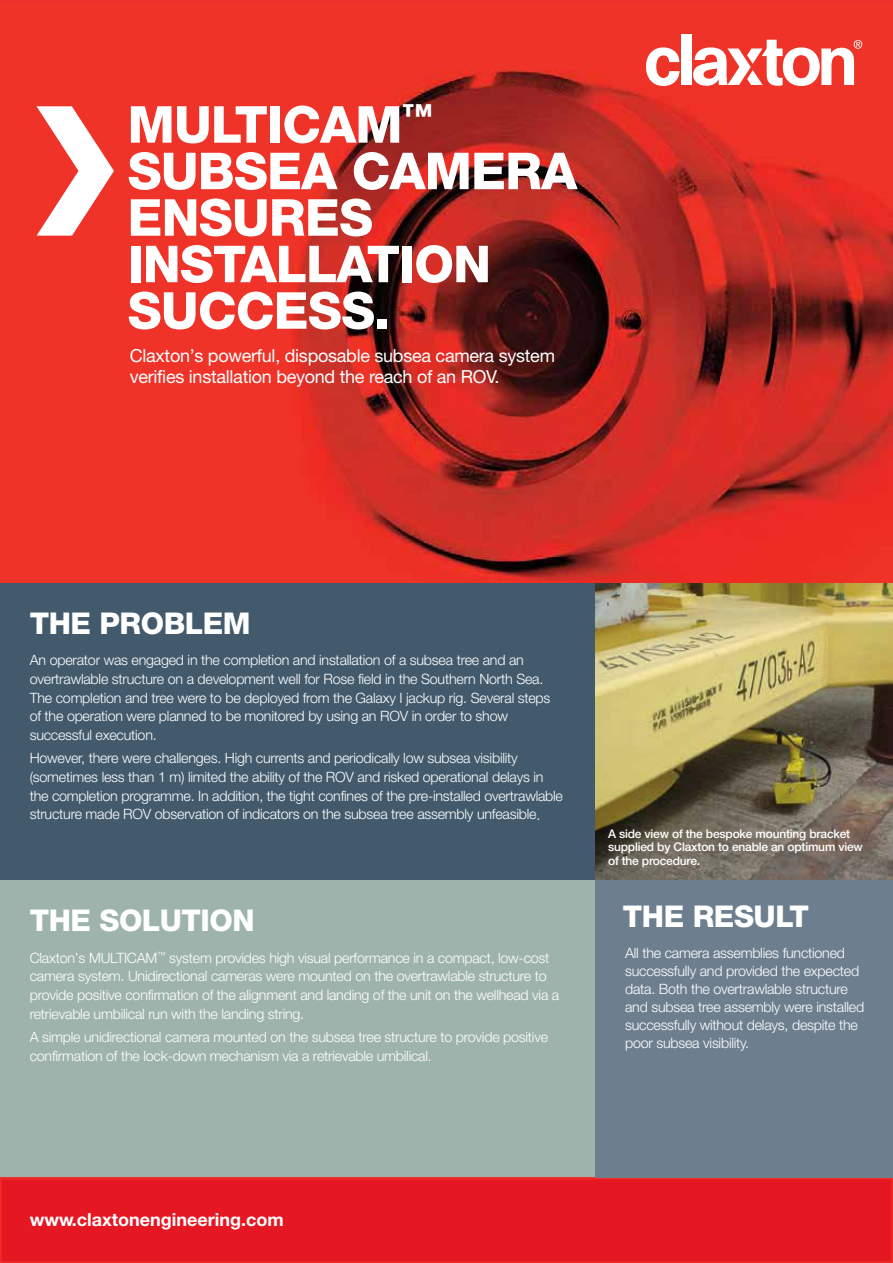
<style>
.page{position:relative;width:893px;height:1263px;background:#fff}
.page>*{position:absolute;margin:0;border:0;box-sizing:border-box;transform-origin:0 0}
.t1{font:800 51px/46.5px "Helvetica Neue";color:#fff}
.t2{font:800 30px "Helvetica Neue";letter-spacing:-.015em;color:#fff}
.t3{font:18px/21px "Helvetica Neue";letter-spacing:-.015em;color:#fff}
.t4{font:700 18px "Helvetica Neue";color:#fff}
.t5{font:300 14.25px/18.8px "Helvetica Neue";letter-spacing:-.015em;color:#fff}
.t6{font:500 12px/13.5px "Helvetica Neue";letter-spacing:-.015em;color:#fff}
</style>
<div class="page">
<div style="left:0;top:583px;width:595px;height:297px;background:#425a6c"></div>
<img style="left:595px;top:583px;width:298px;height:297px">
<div style="left:0;top:880px;width:595px;height:298px;background:#9fb3ad"></div>
<img style="left:0;top:2px;width:893px;height:581px">
<svg style="left:646px;top:47px;width:33px;height:39px"></svg>
<div style="left:681px;top:35px;width:10px;height:50px;background:#fff"></div>
<svg style="left:693px;top:40px;width:169px;height:46px"></svg>
<svg style="left:37px;top:106px;width:77px;height:130px"></svg>
<div style="left:595px;top:880px;width:298px;height:298px;background:#6d7f8f"></div>
<div style="left:1px;top:1179px;width:891px;height:83px;background:#e51723"></div>
<div style="left:0;top:1178px;width:893px;height:85px;border:2px solid #ee2d26"></div>
<h1 class="t1" style="left:128px;top:101px;width:452px">MULTICAM<sup>™<br></sup>SUBSEA CAMERA<br>ENSURES<br>INSTALLATION<br>SUCCESS.</h1>
<p class="t3" style="left:130px;top:345px;width:427px">Claxton’s powerful, disposable subsea camera system verifies installation beyond the reach of an ROV.</p>
<h2 class="t2" style="left:30px;top:605px;width:222px">THE PROBLEM</h2>
<p class="t5" style="left:30px;top:650px;width:522px">An operator was engaged in the completion and installation of a subsea tree and an overtrawlable structure on a development well for Rose field in the Southern North Sea.<br>The completion and tree were to be deployed from the Galaxy I jackup rig. Several steps of the operation were planned to be monitored by using an ROV in order to show successful execution.</p>
<p class="t5" style="left:30px;top:748px;width:535px">However, there were challenges. High currents and periodically low subsea visibility (sometimes less than 1 m) limited the ability of the ROV and risked operational delays in the completion programme. In addition, the tight confines of the pre-installed overtrawlable structure made ROV observation of indicators on the subsea tree assembly unfeasible.</p>
<h2 class="t2" style="left:30px;top:903px;width:226px">THE SOLUTION</h2>
<p class="t5" style="left:30px;top:948px;width:531px">Claxton’s MULTICAM<sup>™</sup> system provides high visual performance in a compact, low-cost camera system. Unidirectional cameras were mounted on the overtrawlable structure to provide positive confirmation of the alignment and landing of the unit on the wellhead via a retrievable umbilical run with the landing string.</p>
<p class="t5" style="left:30px;top:1027px;width:520px">A simple unidirectional camera mounted on the subsea tree structure to provide positive confirmation of the lock-down mechanism via a retrievable umbilical.</p>
<p class="t6" style="left:608px;top:827px;width:256px">A side view of the bespoke mounting bracket supplied by Claxton to enable an optimum view of the procedure.</p>
<h2 class="t2" style="left:623px;top:899px;width:187px">THE RESULT</h2>
<p class="t5" style="left:625px;top:944px;width:241px;line-height:18px">All the camera assemblies functioned successfully and provided the expected data. Both the overtrawlable structure and subsea tree assembly were installed successfully without delays, despite the poor subsea visibility.</p>
<p class="t4" style="left:30px;top:1209px;width:256px">www.claxtonengineering.com</p>
<p class="t4" style="left:138px;top:1209px;width:142px">engineering.com</p>
</div>
